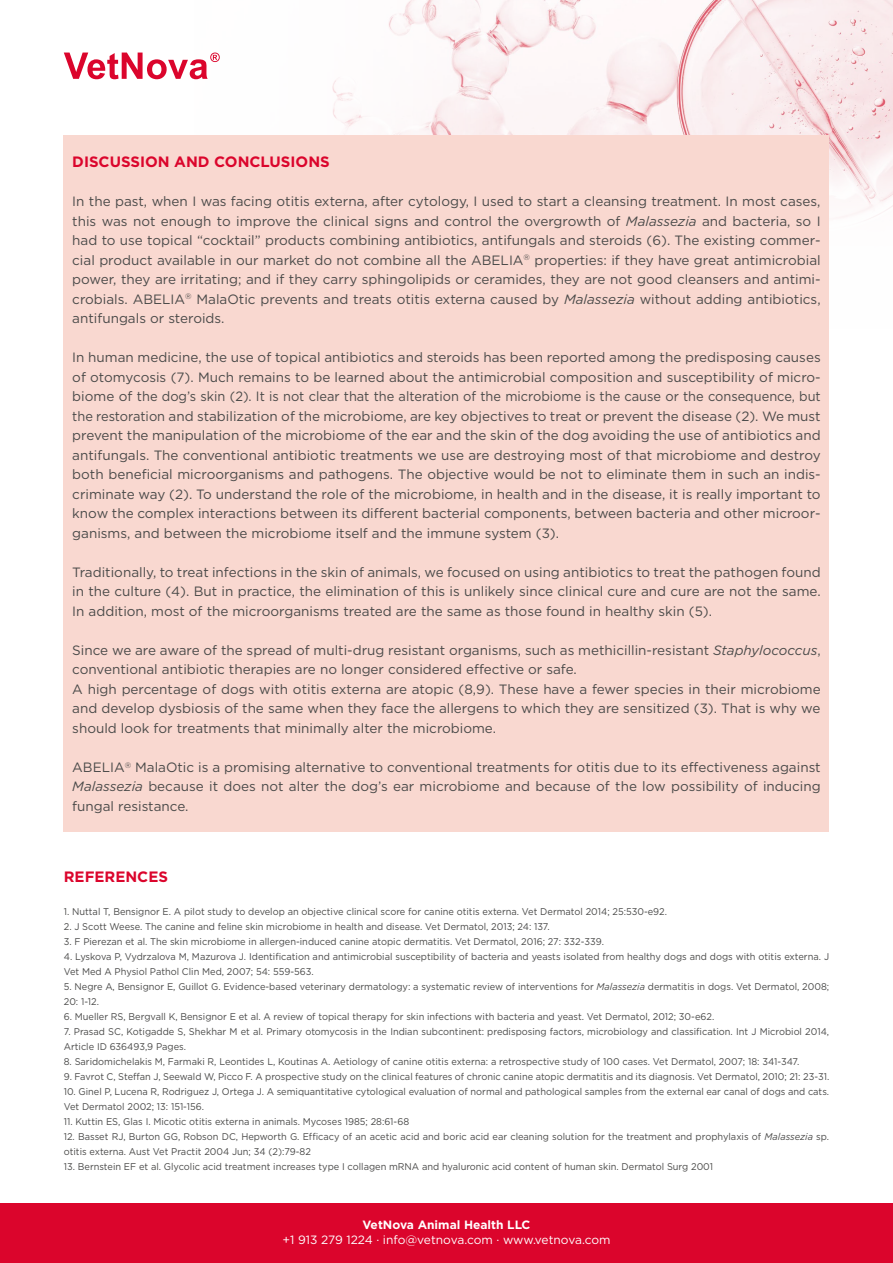
<style>
.page{position:relative;width:893px;height:1263px;background:#fff}
.page>*{position:absolute;margin:0;border:0;box-sizing:border-box;transform-origin:0 0}
.t1{font:700 15px "Gotham HTF";color:#db052c}
.t2{font:13.5px/19.5px "Gotham HTF";color:#4a4a49;text-align:justify}
.t3{font:12px "Gotham HTF";letter-spacing:-.005em;color:#fff}
.t4{font:700 12px "Gotham HTF";color:#fff}
.t5{font:9.75px/15px "Gotham HTF";color:#4a4a49;scale:.95 1}
.s1{font-style:italic}
</style>
<div class="page">
<img style="left:487px;top:0;width:406px;height:154px">
<div style="left:0;top:1203px;width:893px;height:60px;background:#db052c"></div>
<div style="left:64px;top:135px;width:765px;height:696px;background:#f9d8d0"></div>
<svg style="left:64px;top:53px;width:156px;height:26px"></svg>
<p class="t1" style="left:72px;top:153px;width:259px">DISCUSSION AND CONCLUSIONS</p>
<p class="t2" style="left:72px;top:192px;width:750px">In the past, when I was facing otitis externa, after cytology, I used to start a cleansing treatment. In most cases, this was not enough to improve the clinical signs and control the overgrowth of <span class="s1">Malassezia</span> and bacteria, so I had to use topical “cocktail” products combining antibiotics, antifungals and steroids (6). The existing commer&shy;cial product available in our market do not combine all the ABELIA<sup>®</sup> properties: if they have great antimicrobial power, they are irritating; and if they carry sphingolipids or ceramides, they are not good cleansers and antimi&shy;crobials. ABELIA<sup>®</sup> MalaOtic prevents and treats otitis externa caused by <span class="s1">Malassezia</span> without adding antibiotics, antifungals or steroids.</p>
<p class="t2" style="left:72px;top:348px;width:750px">In human medicine, the use of topical antibiotics and steroids has been reported among the predisposing causes of otomycosis (7). Much remains to be learned about the antimicrobial composition and susceptibility of micro&shy;biome of the dog’s skin (2). It is not clear that the alteration of the microbiome is the cause or the consequence, but the restoration and stabilization of the microbiome, are key objectives to treat or prevent the disease (2). We must prevent the manipulation of the microbiome of the ear and the skin of the dog avoiding the use of antibiotics and antifungals. The conventional antibiotic treatments we use are destroying most of that microbiome and destroy both beneficial microorganisms and pathogens. The objective would be not to eliminate them in such an indis&shy;criminate way (2). To understand the role of the microbiome, in health and in the disease, it is really important to know the complex interactions between its different bacterial components, between bacteria and other microor&shy;ganisms, and between the microbiome itself and the immune system (3).</p>
<p class="t2" style="left:72px;top:562px;width:750px">Traditionally, to treat infections in the skin of animals, we focused on using antibiotics to treat the pathogen found in the culture (4). But in practice, the elimination of this is unlikely since clinical cure and cure are not the same.<br>In addition, most of the microorganisms treated are the same as those found in healthy skin (5).</p>
<p class="t2" style="left:72px;top:640px;width:750px;text-align:left">Since we are aware of the spread of multi-drug resistant organisms, such as methicillin-resistant <span class="s1">Staphylococcus</span>, conventional antibiotic therapies are no longer considered effective or safe.<br>A high percentage of dogs with otitis externa are atopic (8,9). These have a fewer species in their microbiome and develop dysbiosis of the same when they face the allergens to which they are sensitized (3). That is why we should look for treatments that minimally alter the microbiome.</p>
<p class="t2" style="left:72px;top:757px;width:750px">ABELIA<sup>®</sup> MalaOtic is a promising alternative to conventional treatments for otitis due to its effectiveness against <span class="s1">Malassezia</span> because it does not alter the dog’s ear microbiome and because of the low possibility of inducing fungal resistance.</p>
<p class="t1" style="left:64px;top:868px;width:106px">REFERENCES</p>
<p class="t5" style="left:64px;top:904px;width:636px">1. Nuttal T, Bensignor E. A pilot study to develop an objective clinical score for canine otitis externa. Vet Dermatol 2014; 25:530-e92.</p>
<p class="t5" style="left:64px;top:919px;width:513px">2. J Scott Weese. The canine and feline skin microbiome in health and disease. Vet Dermatol, 2013; 24: 137.</p>
<p class="t5" style="left:64px;top:934px;width:570px">3. F Pierezan et al. The skin microbiome in allergen-induced canine atopic dermatitis. Vet Dermatol, 2016; 27: 332-339.</p>
<p class="t5" style="left:64px;top:949px;width:807px">4. Lyskova P, Vydrzalova M, Mazurova J. Identification and antimicrobial susceptibility of bacteria and yeasts isolated from healthy dogs and dogs with otitis externa. J<br>Vet Med A Physiol Pathol Clin Med, 2007; 54: 559-563.</p>
<p class="t5" style="left:64px;top:979px;width:807px">5. Negre A, Bensignor E, Guillot G. Evidence-based veterinary dermatology: a systematic review of interventions for <span class="s1">Malassezia</span> dermatitis in dogs. Vet Dermatol, 2008;<br>20: 1-12.</p>
<p class="t5" style="left:64px;top:1009px;width:686px">6. Mueller RS, Bergvall K, Bensignor E et al. A review of topical therapy for skin infections with bacteria and yeast. Vet Dermatol, 2012; 30-e62.</p>
<p class="t5" style="left:64px;top:1024px;width:807px">7. Prasad SC, Kotigadde S, Shekhar M et al. Primary otomycosis in the Indian subcontinent: predisposing factors, microbiology and classification. Int J Microbiol 2014,<br>Article ID 636493,9 Pages.</p>
<p class="t5" style="left:64px;top:1054px;width:776px">8. Saridomichelakis M, Farmaki R, Leontides L, Koutinas A. Aetiology of canine otitis externa: a retrospective study of 100 cases. Vet Dermatol, 2007; 18: 341-347.</p>
<p class="t5" style="left:64px;top:1069px;width:807px">9. Favrot C, Steffan J, Seewald W, Picco F. A prospective study on the clinical features of chronic canine atopic dermatitis and its diagnosis. Vet Dermatol, 2010; 21: 23-31.</p>
<p class="t5" style="left:64px;top:1084px;width:807px">10. Ginel P, Lucena R, Rodriguez J, Ortega J. A semiquantitative cytological evaluation of normal and pathological samples from the external ear canal of dogs and cats.<br>Vet Dermatol 2002; 13: 151-156.</p>
<p class="t5" style="left:64px;top:1114px;width:365px">11. Kuttin ES, Glas I. Micotic otitis externa in animals. Mycoses 1985; 28:61-68</p>
<p class="t5" style="left:64px;top:1129px;width:807px">12. Basset RJ, Burton GG, Robson DC, Hepworth G. Efficacy of an acetic acid and boric acid ear cleaning solution for the treatment and prophylaxis of <span class="s1">Malassezia</span> sp. otitis externa. Aust Vet Practit 2004 Jun; 34 (2):79-82</p>
<p class="t5" style="left:64px;top:1159px;width:685px">13. Bernstein EF et al. Glycolic acid treatment increases type I collagen mRNA and hyaluronic acid content of human skin. Dermatol Surg 2001</p>
<p class="t4" style="left:362px;top:1218px;width:169px">VetNova Animal Health LLC</p>
<p class="t3" style="left:282px;top:1233px;width:330px">+1 913 279 1224 · info@vetnova.com · www.vetnova.com</p>
</div>
